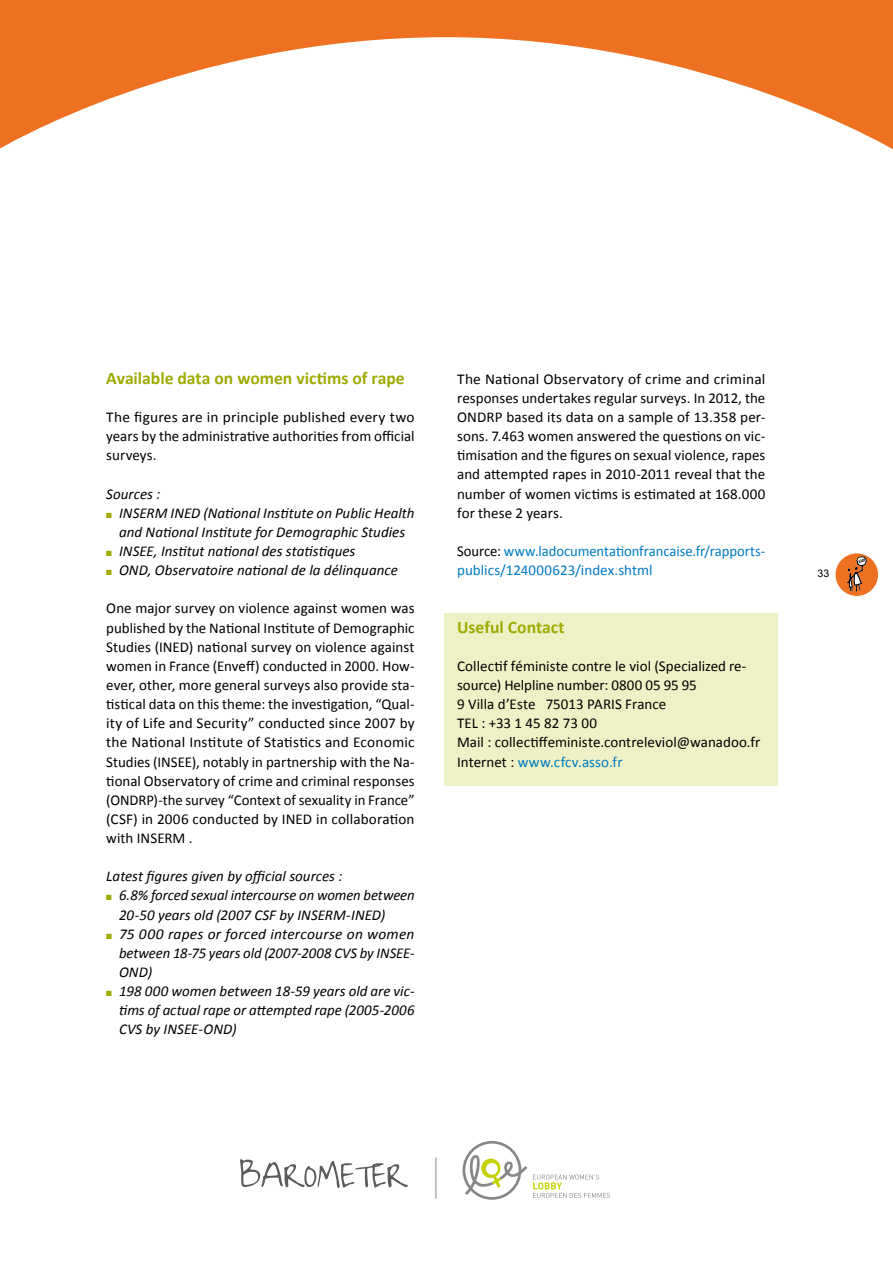
<style>
.page{position:relative;width:893px;height:1263px;background:#fff}
.page>*{position:absolute;margin:0;border:0;box-sizing:border-box;transform-origin:0 0}
.t1{font:700 17.7px "Calibri";color:#9fab00}
.t2{font:15px/19.2px "Calibri";color:#000;text-align:justify}
.t3{font:italic 15px/19.2px "Calibri";color:#000;text-align:justify}
.t4{font:15px/19.2px "Calibri";color:#007ac3}
.t5{font:10.5px "Arial";color:#000}
.s1{color:#9fab00}
.s2{color:#000}
.s3{color:#007ac3}
</style>
<div class="page">
<svg style="left:0;top:0;width:893px;height:150px"></svg>
<svg style="left:533px;top:1174px;width:77px;height:24px"></svg>
<svg style="left:463px;top:1141px;width:64px;height:59px"></svg>
<hr style="left:436px;top:1157px;width:1px;height:42px;background:#868786">
<svg style="left:240px;top:1159px;width:168px;height:29px"></svg>
<div style="left:835px;top:553px;width:44px;height:43px;background:#ee7122;border-radius:50%"></div>
<div style="left:835px;top:553px;width:44px;height:44px;border:1px solid #fff;border-radius:50%"></div>
<svg style="left:847px;top:556px;width:20px;height:36px"></svg>
<div style="left:444px;top:613px;width:334px;height:173px;background:#eef1c6"></div>
<p class="t1" style="left:106px;top:367px;width:300px">Available data on women victims of rape</p>
<p class="t2" style="left:106px;top:407px;width:310px">The figures are in principle published every two years by the administrative authorities from official surveys.</p>
<p class="t3" style="left:106px;top:483px;width:56px">Sources :</p>
<p class="t3" style="left:106px;top:503px;width:310px;text-align:center"><span class="s1">■</span> INSERM INED (National Institute on Public Health and National Institute for Demographic Studies</p>
<p class="t3" style="left:106px;top:541px;width:251px"><span class="s1">■</span> INSEE, Institut national des statistiques</p>
<p class="t3" style="left:106px;top:560px;width:293px"><span class="s1">■</span> OND, Observatoire national de la délinquance</p>
<p class="t2" style="left:106px;top:599px;width:310px">One major survey on violence against women was published by the National Institute of Demographic Studies (INED) national survey on violence against women in France (Enveff) conducted in 2000. How&shy;ever, other, more general surveys also provide sta&shy;tistical data on this theme: the investigation, “Qual&shy;ity of Life and Security” conducted since 2007 by the National Institute of Statistics and Economic Studies (INSEE), notably in partnership with the Na&shy;tional Observatory of crime and criminal responses (ONDRP)-the survey “Context of sexuality in France” (CSF) in 2006 conducted by INED in collaboration with INSERM .</p>
<p class="t3" style="left:106px;top:866px;width:238px">Latest figures given by official sources :</p>
<p class="t3" style="left:119px;top:885px;width:297px;text-indent:-13px"><span class="s1">■</span> 6.8% forced sexual intercourse on women between<br>20-50 years old (2007 CSF by INSERM-INED)</p>
<p class="t3" style="left:119px;top:923px;width:297px;text-indent:-13px"><span class="s1">■</span> 75 000 rapes or forced intercourse on women between 18-75 years old (2007-2008 CVS by INSEE-OND)</p>
<p class="t3" style="left:119px;top:981px;width:297px;text-indent:-13px"><span class="s1">■</span> 198 000 women between 18-59 years old are vic&shy;tims of actual rape or attempted rape (2005-2006<br>CVS by INSEE-OND)</p>
<p class="t2" style="left:457px;top:369px;width:310px">The National Observatory of crime and criminal responses undertakes regular surveys. In 2012, the ONDRP based its data on a sample of 13.358 per&shy;sons. 7.463 women answered the questions on vic&shy;timisation and the figures on sexual violence, rapes and attempted rapes in 2010-2011 reveal that the number of women victims is estimated at 168.000 for these 2 years.</p>
<p class="t4" style="left:457px;top:541px;width:310px"><span class="s2">Source:</span> www.ladocumentationfrancaise.fr/rapports&shy;publics/124000623/index.shtml</p>
<p class="t1" style="left:457px;top:615px;width:109px">Useful Contact</p>
<p class="t2" style="left:457px;top:656px;width:305px;text-align:left">Collectif féministe contre le viol (Specialized re&shy;source) Helpline number: 0800 05 95 95<br>9 Villa d’Este 75013 PARIS France<br>TEL : +33 1 45 82 73 00<br>Mail : collectiffeministe.contreleviol@wanadoo.fr Internet : <span class="s3">www.cfcv.asso.fr</span></p>
<p class="t5" style="left:817px;top:567px;width:13px">33</p>
</div>
